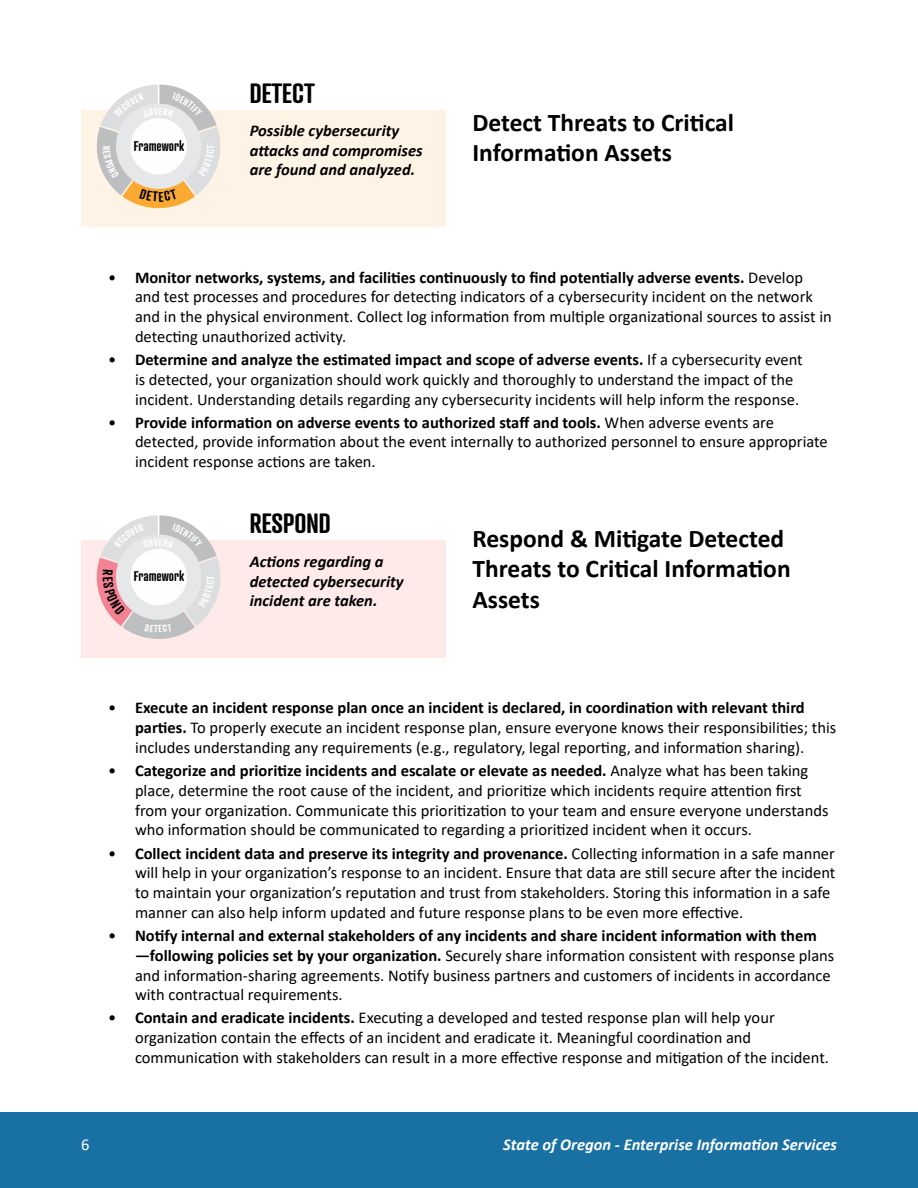
<style>
.page{position:relative;width:918px;height:1188px;background:#fff}
.page>*{position:absolute;margin:0;border:0;box-sizing:border-box;transform-origin:0 0}
.Body{font:600 27px "Atrament";color:#000}
.t1{font:700 25.5px/30.6px "Calibri";color:#000}
.t2{font:16.5px/19.8px "Calibri";color:#000}
.Body-2{font:italic 700 16.5px/19.8px "Calibri";color:#000}
.t3{font:italic 700 16.5px "Calibri";color:#fff}
.t4{font:16.5px "Calibri";color:#fff}
.t5{font:600 13.65px "Atrament";color:#000}
.s1{font-weight:700}
</style>
<div class="page">
<div style="left:0;top:1112px;width:918px;height:76px;background:#1870a3"></div>
<div style="left:81px;top:110px;width:365px;height:83px;background:#fff3e5"></div>
<div style="left:81px;top:183px;width:365px;height:43px;background:#fff3e5"></div>
<div style="left:81px;top:541px;width:365px;height:83px;background:#feebe9"></div>
<div style="left:81px;top:614px;width:365px;height:43px;background:#feebe9"></div>
<svg style="left:97px;top:85px;width:124px;height:123px"></svg>
<svg style="left:97px;top:515px;width:124px;height:124px"></svg>
<p class="t5" style="left:134px;top:137px;width:52px">Framework</p>
<p class="Body" style="left:250px;top:76px;width:67px">DETECT</p>
<p class="Body-2" style="left:250px;top:120px;width:174px">Possible cybersecurity attacks and compromises are found and analyzed.</p>
<h3 class="t1" style="left:472px;top:107px;width:263px">Detect Threats to Critical<br>Information Assets</h3>
<p class="t2" style="left:135px;top:267px;width:698px;text-indent:-27px">• <span class="s1">Monitor networks, systems, and facilities continuously to find potentially adverse events.</span> Develop and test processes and procedures for detecting indicators of a cybersecurity incident on the network and in the physical environment. Collect log information from multiple organizational sources to assist in detecting unauthorized activity.</p>
<p class="t2" style="left:135px;top:349px;width:669px;text-indent:-27px">• <span class="s1">Determine and analyze the estimated impact and scope of adverse events.</span> If a cybersecurity event is detected, your organization should work quickly and thoroughly to understand the impact of the incident. Understanding details regarding any cybersecurity incidents will help inform the response.</p>
<p class="t2" style="left:135px;top:412px;width:694px;text-indent:-27px">• <span class="s1">Provide information on adverse events to authorized staff and tools.</span> When adverse events are detected, provide information about the event internally to authorized personnel to ensure appropriate incident response actions are taken.</p>
<p class="t5" style="left:134px;top:568px;width:52px">Framework</p>
<p class="Body" style="left:250px;top:507px;width:83px">RESPOND</p>
<p class="Body-2" style="left:250px;top:551px;width:155px">Actions regarding a detected cybersecurity incident are taken.</p>
<h3 class="t1" style="left:472px;top:523px;width:320px">Respond &amp; Mitigate Detected<br>Threats to Critical Information<br>Assets</h3>
<p class="t2" style="left:135px;top:698px;width:703px;text-indent:-27px">• <span class="s1">Execute an incident response plan once an incident is declared, in coordination with relevant third parties.</span> To properly execute an incident response plan, ensure everyone knows their responsibilities; this includes understanding any requirements (e.g., regulatory, legal reporting, and information sharing).</p>
<p class="t2" style="left:135px;top:760px;width:695px;text-indent:-27px">• <span class="s1">Categorize and prioritize incidents and escalate or elevate as needed.</span> Analyze what has been taking place, determine the root cause of the incident, and prioritize which incidents require attention first from your organization. Communicate this prioritization to your team and ensure everyone understands who information should be communicated to regarding a prioritized incident when it occurs.</p>
<p class="t2" style="left:135px;top:843px;width:702px;text-indent:-27px">• <span class="s1">Collect incident data and preserve its integrity and provenance.</span> Collecting information in a safe manner will help in your organization’s response to an incident. Ensure that data are still secure after the incident to maintain your organization’s reputation and trust from stakeholders. Storing this information in a safe manner can also help inform updated and future response plans to be even more effective.</p>
<p class="t2" style="left:135px;top:925px;width:701px;text-indent:-27px">• <span class="s1">Notify internal and external stakeholders of any incidents and share incident information with them —following policies set by your organization.</span> Securely share information consistent with response plans and information-sharing agreements. Notify business partners and customers of incidents in accordance with contractual requirements.</p>
<p class="t2" style="left:135px;top:1008px;width:696px;text-indent:-27px">• <span class="s1">Contain and eradicate incidents.</span> Executing a developed and tested response plan will help your organization contain the effects of an incident and eradicate it. Meaningful coordination and communication with stakeholders can result in a more effective response and mitigation of the incident.</p>
<p class="t4" style="left:81px;top:1133px;width:10px">6</p>
<p class="t3" style="left:503px;top:1133px;width:335px">State of Oregon - Enterprise Information Services</p>
</div>
